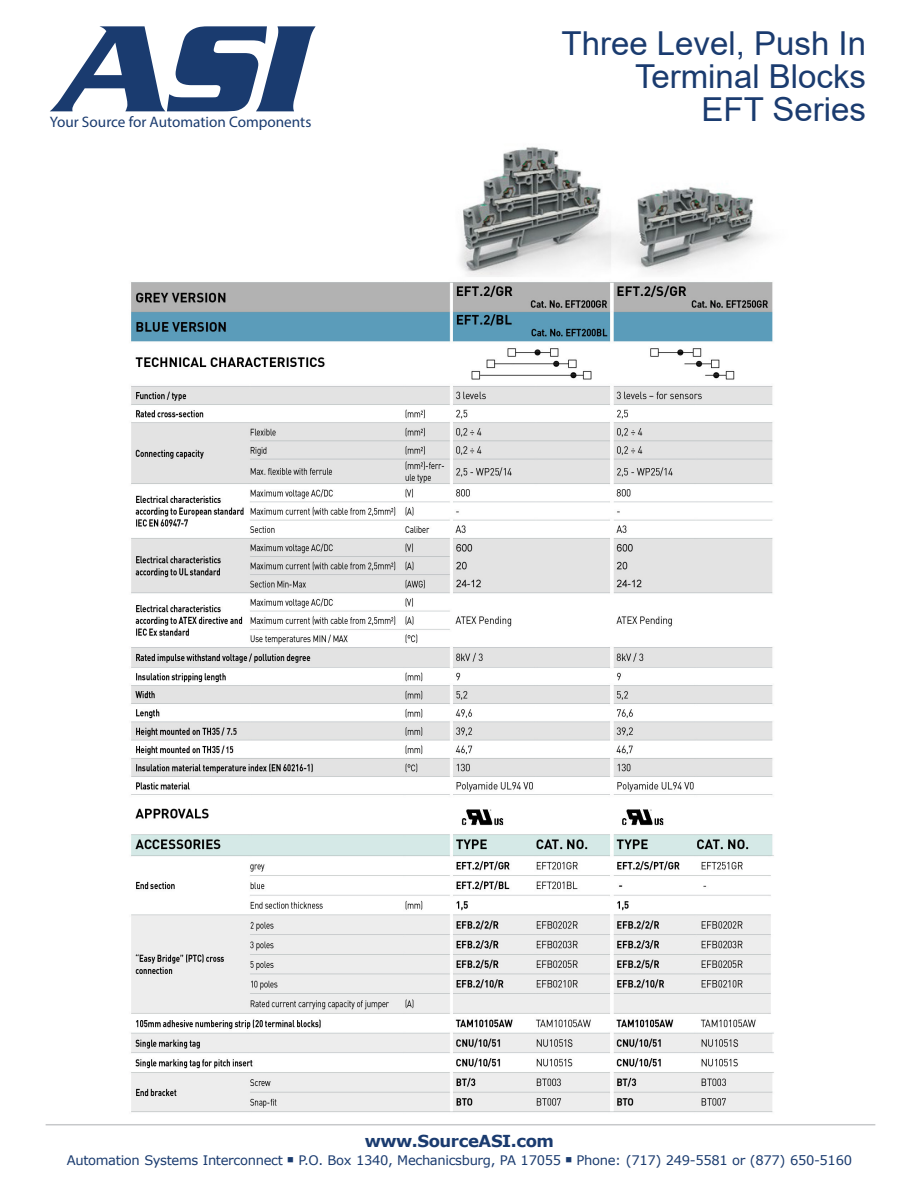
<style>
.page{position:relative;width:918px;height:1188px;background:#fff}
.page>*{position:absolute;margin:0;border:0;box-sizing:border-box;transform-origin:0 0}
.t1{font:33px/33px "Arial";color:#1a3b6f;text-align:right}
.t2{font:700 16.5px "Verdana";letter-spacing:-.025em;color:#1a3b6f}
.t3{font:15.3px "Myriad Pro";color:#1a3b6f}
.t4{font:13.2px "Verdana";letter-spacing:-.025em;color:#1a3b6f}
</style>
<div class="page">
<svg style="left:50px;top:26px;width:266px;height:85px"></svg>
<hr style="left:46px;top:1124px;width:829px;height:1px;background:#c7c8ca">
<img style="left:131px;top:146px;width:643px;height:967px">
<p class="t3" style="left:50px;top:112px;width:263px">Your Source for Automation Components</p>
<h1 class="t1" style="left:562px;top:27px;width:306px">Three Level, Push In<br>Terminal Blocks<br>EFT Series</h1>
<p class="t2" style="left:365px;top:1129px;width:191px">www.SourceASI.com</p>
<p class="t4" style="left:67px;top:1151px;width:787px">Automation Systems Interconnect ■ P.O. Box 1340, Mechanicsburg, PA 17055 ■ Phone: (717) 249-5581 or (877) 650-5160</p>
</div>
